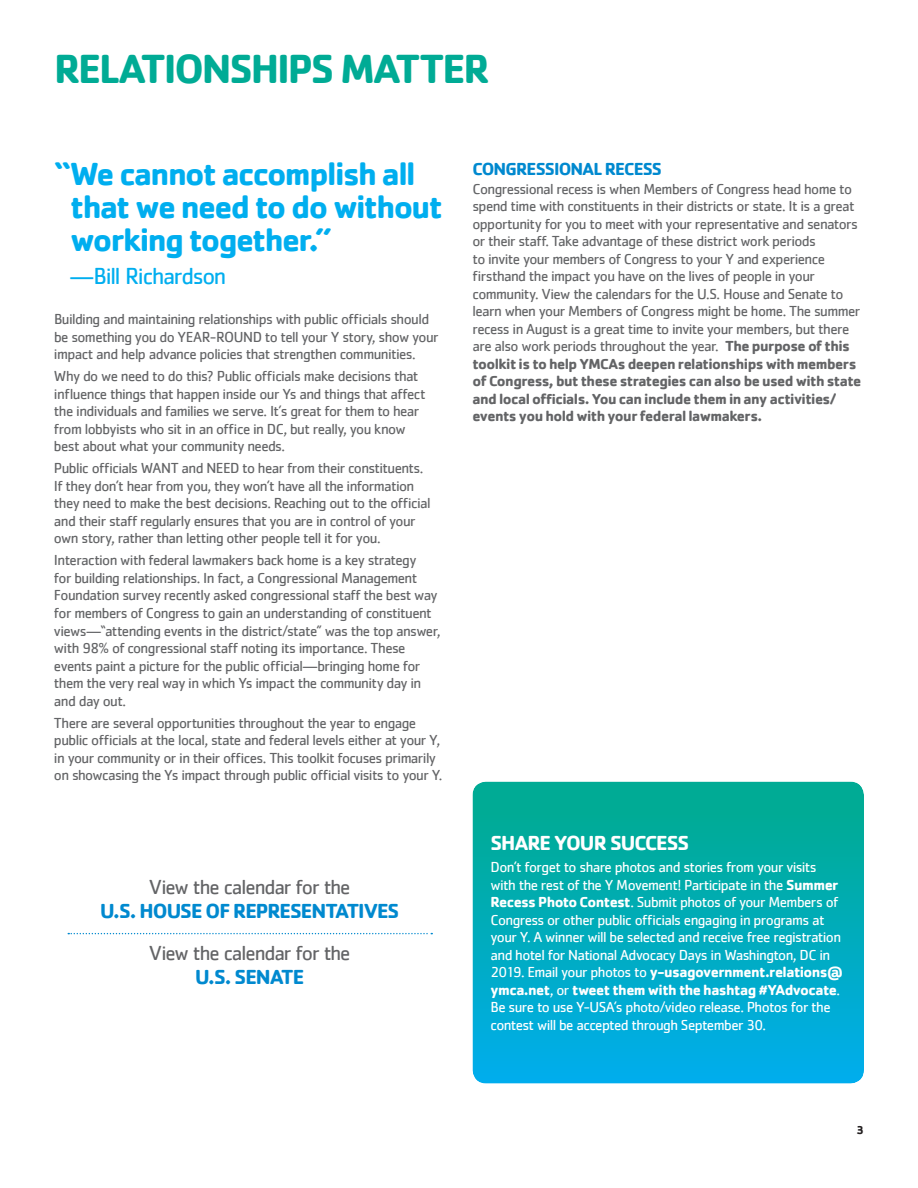
<style>
.page{position:relative;width:918px;height:1188px;background:#fff}
.page>*{position:absolute;margin:0;border:0;box-sizing:border-box;transform-origin:0 0}
.t1{font:700 42px "Cachet";letter-spacing:-.05em;color:#00ab95}
.t2{font:700 33px/33px "Cachet";letter-spacing:-.05em;color:#00aeef}
.t3{font:24px "Cachet";letter-spacing:-.05em;color:#00aeef}
.t4{font:21px "Cachet";letter-spacing:-.05em;color:#636466}
.t5{font:700 21px "Cachet";letter-spacing:-.045em;color:#0089cf}
.t6{font:700 21px "Cachet";letter-spacing:-.05em;color:#fff}
.t7{font:700 18px "Cachet";letter-spacing:-.05em;color:#0089cf}
.t8{font:15px/17.5px "Cachet";letter-spacing:-.04em;color:#636466}
.t9{font:15px/17.5px "Cachet";letter-spacing:-.04em;color:#fff}
.t10{font:700 12px "Cachet";color:#231f20}
.s1{font-weight:700}
</style>
<div class="page">
<svg style="left:68px;top:933px;width:364px;height:1px"></svg>
<img style="left:472px;top:782px;width:392px;height:302px">
<h1 class="t1" style="left:54px;top:49px;width:438px">RELATIONSHIPS MATTER</h1>
<h2 class="t2" style="left:70px;top:156px;width:374px;text-indent:-16px">“ We cannot accomplish all that we need to do without working together.”</h2>
<h3 class="t3" style="left:70px;top:265px;width:158px">—Bill Richardson</h3>
<p class="t8" style="left:54px;top:310px;width:386px">Building and maintaining relationships with public officials should be something you do YEAR-ROUND to tell your Y story, show your impact and help advance policies that strengthen communities.</p>
<p class="t8" style="left:54px;top:367px;width:373px">Why do we need to do this? Public officials make decisions that influence things that happen inside our Ys and things that affect the individuals and families we serve. It’s great for them to hear from lobbyists who sit in an office in DC, but really, you know best about what your community needs.</p>
<p class="t8" style="left:54px;top:459px;width:378px">Public officials WANT and NEED to hear from their constituents.<br>If they don’t hear from you, they won’t have all the information they need to make the best decisions. Reaching out to the official and their staff regularly ensures that you are in control of your own story, rather than letting other people tell it for you.</p>
<p class="t8" style="left:54px;top:552px;width:388px">Interaction with federal lawmakers back home is a key strategy<br>for building relationships. In fact, a Congressional Management Foundation survey recently asked congressional staff the best way for members of Congress to gain an understanding of constituent views—“attending events in the district/state” was the top answer, with 98% of congressional staff noting its importance. These events paint a picture for the public official—bringing home for them the very real way in which Ys impact the community day in and day out.</p>
<p class="t8" style="left:54px;top:714px;width:390px">There are several opportunities throughout the year to engage public officials at the local, state and federal levels either at your Y, in your community or in their offices. This toolkit focuses primarily on showcasing the Ys impact through public official visits to your Y.</p>
<h3 class="t4" style="left:149px;top:877px;width:203px">View the calendar for the</h3>
<h3 class="t5" style="left:100px;top:897px;width:301px">U.S. HOUSE OF REPRESENTATIVES</h3>
<h3 class="t4" style="left:149px;top:943px;width:203px">View the calendar for the</h3>
<h3 class="t5" style="left:195px;top:963px;width:111px">U.S. SENATE</h3>
<p class="t7" style="left:472px;top:160px;width:191px">CONGRESSIONAL RECESS</p>
<p class="t8" style="left:472px;top:180px;width:390px">Congressional recess is when Members of Congress head home to spend time with constituents in their districts or state. It is a great opportunity for you to meet with your representative and senators or their staff. Take advantage of these district work periods<br>to invite your members of Congress to your Y and experience firsthand the impact you have on the lives of people in your community. View the calendars for the U.S. House and Senate to learn when your Members of Congress might be home. The summer recess in August is a great time to invite your members, but there are also work periods throughout the year. <span class="s1">The purpose of this toolkit is to help YMCAs deepen relationships with members of Congress, but these strategies can also be used with state and local officials. You can include them in any activities/ events you hold with your federal lawmakers.</span></p>
<h3 class="t6" style="left:490px;top:833px;width:200px">SHARE YOUR SUCCESS</h3>
<p class="t9" style="left:490px;top:859px;width:354px">Don’t forget to share photos and stories from your visits with the rest of the Y Movement! Participate in the <span class="s1">Summer Recess Photo Contest</span>. Submit photos of your Members of Congress or other public officials engaging in programs at your Y. A winner will be selected and receive free registration and hotel for National Advocacy Days in Washington, DC in 2019. Email your photos to <span class="s1">y-usagovernment.relations@ ymca.net</span>, or <span class="s1">tweet them with the hashtag #YAdvocate</span>.<br>Be sure to use Y-USA’s photo/video release. Photos for the contest will be accepted through September 30.</p>
<p class="t10" style="left:856px;top:1124px;width:9px">3</p>
</div>
